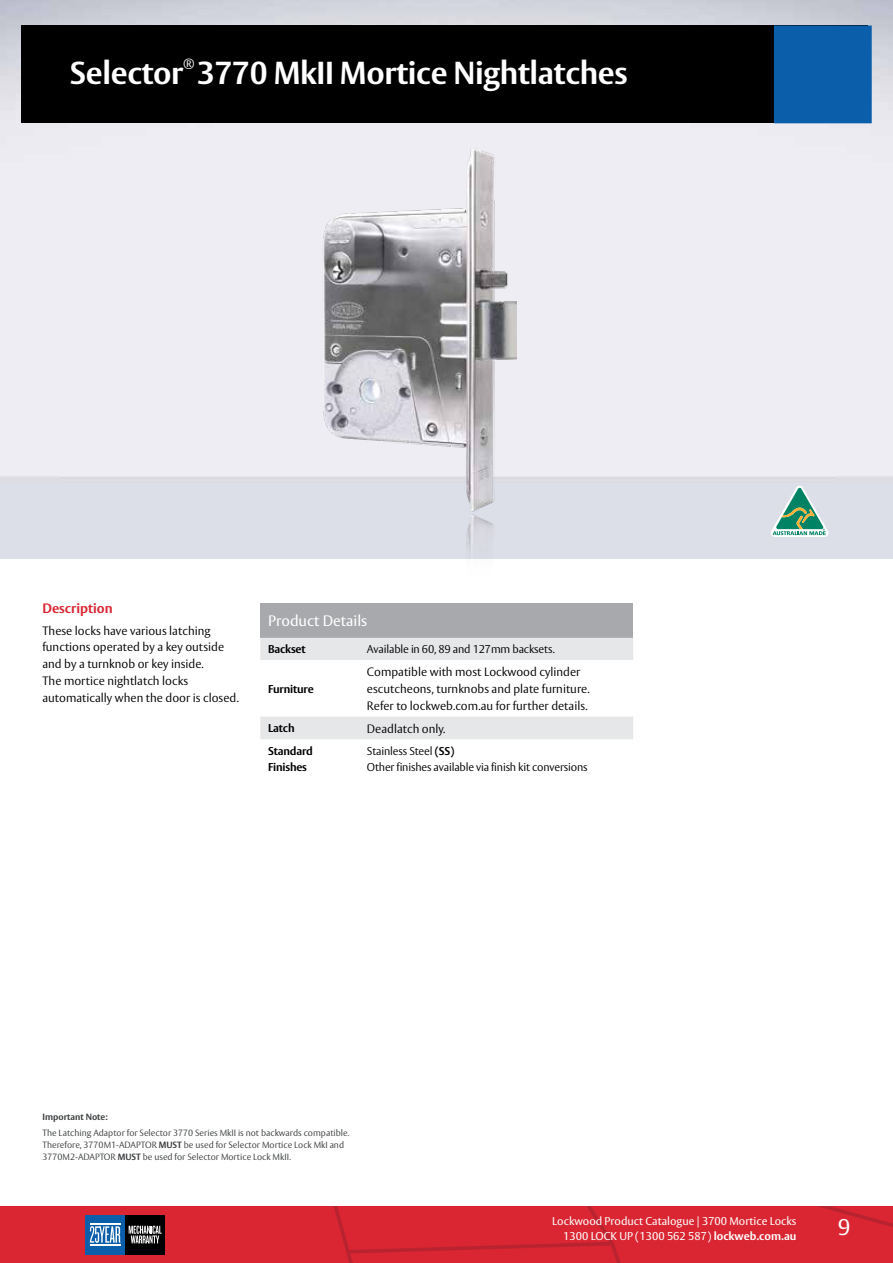
<style>
.page{position:relative;width:893px;height:1263px;background:#fff}
.page>*{position:absolute;margin:0;border:0;box-sizing:border-box;transform-origin:0 0}
.t1{font:700 31.5px "ASSA Vesta";letter-spacing:-.01em;color:#fff}
.t2{font:22.5px "ASSA Vesta";color:#fff}
.t3{font:15px "ASSA Vesta";color:#fff}
.t4{font:700 13.5px "ASSA Vesta";color:#d92632}
.t5{font:300 13.05px "ASSA Vesta";color:#fff}
.t6{font:300 12px/16.8px "ASSA Vesta";color:#000}
.t7{font:300 11.25px/15.8px "ASSA Vesta";letter-spacing:-.015em;color:#000}
.t8{font:11.25px/15px "ASSA Vesta";color:#fff;text-align:right}
.t9{font:700 11.25px/15.8px "ASSA Vesta";letter-spacing:-.015em;color:#000}
.t10{font:300 9px/12px "ASSA Vesta";color:#3a3c3e}
.t11{font:700 9px "ASSA Vesta";color:#3a3c3e}
.s1{font-weight:700}
</style>
<div class="page">
<svg style="left:0;top:1206px;width:893px;height:57px;background:#ce2835"></svg>
<hr style="left:90px;top:1224px;width:30px;height:1px;background:#fff">
<hr style="left:90px;top:1244px;width:30px;height:1px;background:#fff">
<img style="left:0;top:0;width:893px;height:558px">
<img style="left:309px;top:138px;width:207px;height:368px">
<div style="left:309px;top:506px;width:207px;height:53px;background:#dcdfe8"></div>
<div style="left:21px;top:26px;width:846px;height:97px;background:#000"></div>
<div style="left:774px;top:26px;width:98px;height:97px;background:#0b5eaa"></div>
<div style="left:260px;top:603px;width:373px;height:35px;background:#a7a9ac"></div>
<svg style="left:260px;top:638px;width:373px;height:101px"></svg>
<svg style="left:771px;top:486px;width:57px;height:51px;background:#97c2b5"></svg>
<p class="t5" style="left:183px;top:55px;width:13px">®</p>
<h1 class="t1" style="left:70px;top:53px;width:559px">Selector 3770 MkII Mortice Nightlatches</h1>
<p class="t4" style="left:43px;top:600px;width:72px">Description</p>
<p class="t6" style="left:43px;top:622px;width:198px">These locks have various latching functions operated by a key outside and by a turnknob or key inside.<br>The mortice nightlatch locks automatically when the door is closed.</p>
<p class="t3" style="left:268px;top:612px;width:101px">Product Details</p>
<p class="t9" style="left:268px;top:642px;width:39px">Backset</p>
<p class="t7" style="left:367px;top:642px;width:189px">Available in 60, 89 and 127mm backsets.</p>
<p class="t9" style="left:268px;top:681px;width:47px">Furniture</p>
<p class="t6" style="left:367px;top:664px;width:224px">Compatible with most Lockwood cylinder escutcheons, turnknobs and plate furniture.<br>Refer to lockweb.com.au for further details.</p>
<p class="t9" style="left:268px;top:721px;width:28px">Latch</p>
<p class="t6" style="left:367px;top:720px;width:80px">Deadlatch only.</p>
<p class="t9" style="left:268px;top:743px;width:46px">Standard<br>Finishes</p>
<p class="t7" style="left:367px;top:743px;width:222px">Stainless Steel <span class="s1">(SS)<br></span>Other finishes available via finish kit conversions</p>
<p class="t11" style="left:43px;top:1111px;width:67px">Important Note:</p>
<p class="t10" style="left:43px;top:1127px;width:308px">The Latching Adaptor for Selector 3770 Series MkII is not backwards compatible.<br>Therefore, 3770M1-ADAPTOR <span class="s1">MUST</span> be used for Selector Mortice Lock MkI and<br>3770M2-ADAPTOR <span class="s1">MUST</span> be used for Selector Mortice Lock MkII.</p>
<p class="t8" style="left:552px;top:1214px;width:246px">Lockwood Product Catalogue | 3700 Mortice Locks<br>1300 LOCK UP (1300 562 587) <span class="s1">lockweb.com.au</span></p>
<h2 class="t2" style="left:838px;top:1214px;width:14px">9</h2>
</div>
